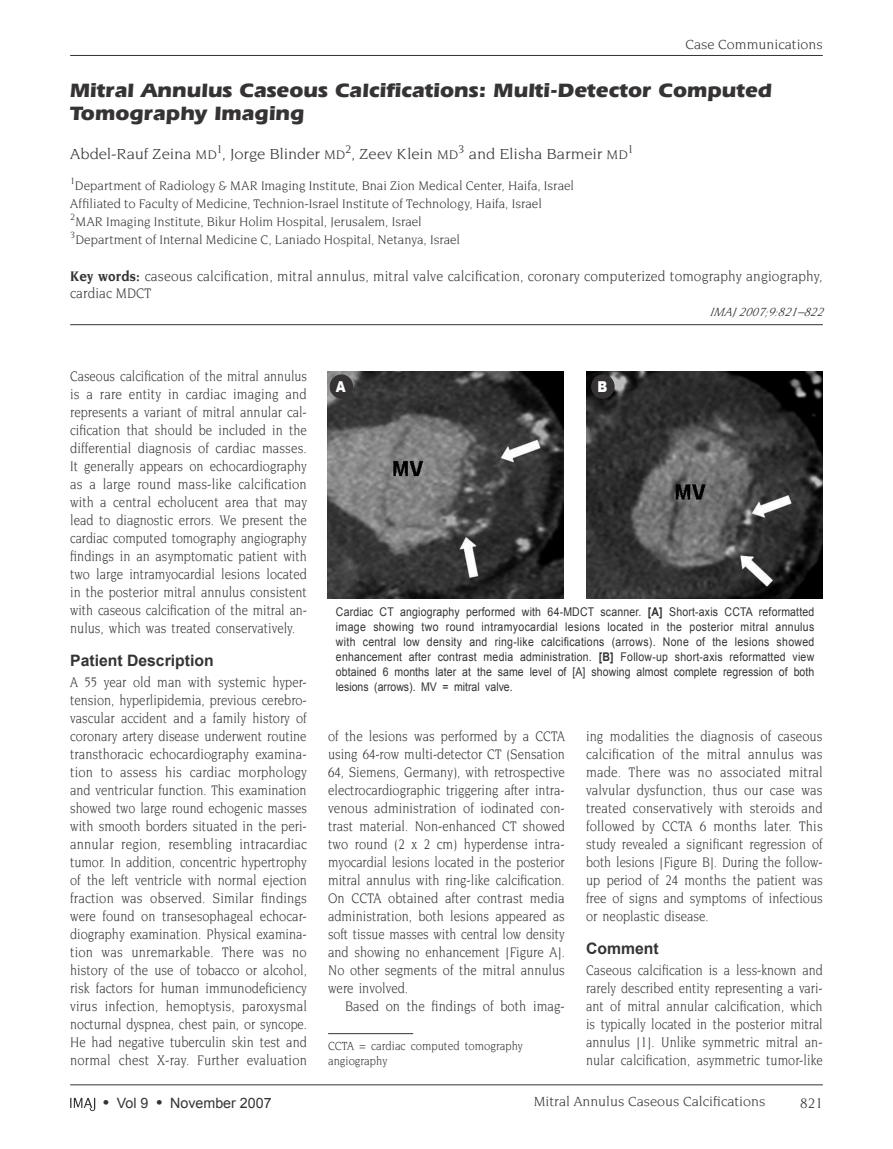
<style>
.page{position:relative;width:893px;height:1149px;background:#fff}
.page>*{position:absolute;margin:0;border:0;box-sizing:border-box;transform-origin:0 0}
.t1{font:700 20.25px/22.5px "Eras IT Cby BT";color:#353334;scale:1.1 1}
.t2{font:15.75px "Novarese";letter-spacing:-.01em;color:#353334;scale:1.05 1}
.t3{font:700 15.75px "Arial";color:#353334}
.t4{font:15px/18px "Novarese";letter-spacing:.005em;color:#353334;text-align:justify;scale:.85 1}
.t5{font:15px/18px "Novarese";letter-spacing:.005em;color:#353334;text-align:justify;scale:.83 1}
.t6{font:15px/18px "Novarese";letter-spacing:.005em;color:#353334;text-align:justify;scale:.86 1}
.t7{font:15px/18px "Novarese";letter-spacing:.005em;color:#353334;text-align:justify;scale:.84 1}
.t8{font:15px/16.5px "Novarese";letter-spacing:.005em;color:#353334;scale:.91 1}
.t9{font:15px "Novarese";letter-spacing:.005em;color:#353334}
.t10{font:900 15px "Arial";color:#fff;scale:.85 1}
.t11{font:14.25px "Novarese";color:#353334}
.t12{font:14.25px "Arial";color:#353334}
.t13{font:13.5px/18px "Novarese";color:#353334;scale:.96 1}
.t14{font:12.75px/15px "Novarese";color:#353334;scale:.88 1}
.t15{font:italic 12.75px "Novarese";color:#353334}
.t16{font:12px/15px "Arial";color:#353334;text-align:justify;scale:.88 1}
.s1{font-size:13.5px}
.s2{font-weight:700}
.s3{font-weight:700;font-size:16.5px}
</style>
<div class="page">
<hr style="left:70px;top:1084px;width:753px;height:1px;background:#353334">
<svg style="left:70px;top:1097px;width:25px;height:13px"></svg>
<hr style="left:328px;top:1033px;width:85px;height:1px;background:#353334">
<hr style="left:70px;top:324px;width:753px;height:1px;background:#353334">
<img style="left:327px;top:372px;width:237px;height:226px">
<img style="left:587px;top:372px;width:236px;height:226px">
<div style="left:330px;top:375px;width:23px;height:23px;background:#353334;border-radius:50%"></div>
<div style="left:330px;top:374px;width:23px;height:24px;border:1px solid #353334;border-radius:50%"></div>
<div style="left:592px;top:375px;width:22px;height:23px;background:#353334;border-radius:50%"></div>
<div style="left:591px;top:374px;width:23px;height:24px;border:1px solid #353334;border-radius:50%"></div>
<hr style="left:70px;top:55px;width:753px;height:1px;background:#353334">
<p class="t11" style="left:685px;top:37px;width:139px">Case Communications</p>
<h1 class="t1" style="left:70px;top:79px;width:640px">Mitral Annulus Caseous Calcifications: Multi-Detector Computed<br>Tomography Imaging</h1>
<p class="t2" style="left:70px;top:145px;width:538px">Abdel-Rauf Zeina <span class="s1">MD</span><sup>1</sup>, Jorge Blinder <span class="s1">MD</span><sup>2</sup>, Zeev Klein <span class="s1">MD</span><sup>3</sup> and Elisha Barmeir <span class="s1">MD</span><sup>1</sup></p>
<p class="t13" style="left:70px;top:176px;width:526px"><sup>1</sup>Department of Radiology &amp; MAR Imaging Institute, Bnai Zion Medical Center, Haifa, Israel Affiliated to Faculty of Medicine, Technion-Israel Institute of Technology, Haifa, Israel <sup>2</sup>MAR Imaging Institute, Bikur Holim Hospital, Jerusalem, Israel<br><sup>3</sup>Department of Internal Medicine C, Laniado Hospital, Netanya, Israel</p>
<p class="t8" style="left:70px;top:268px;width:828px"><span class="s2">Key words:</span> caseous calcification, mitral annulus, mitral valve calcification, coronary computerized tomography angiography, cardiac MDCT</p>
<p class="t15" style="left:709px;top:305px;width:120px">IMAJ2007;9:821–822</p>
<p class="t5" style="left:70px;top:366px;width:287px">Caseous calcification of the mitral annulus is a rare entity in cardiac imaging and represents a variant of mitral annular cal&shy;cification that should be included in the differential diagnosis of cardiac masses.<br>It generally appears on echocardiography as a large round mass-like calcification with a central echolucent area that may lead to diagnostic errors. We present the cardiac computed tomography angiography findings in an asymptomatic patient with two large intramyocardial lesions located in the posterior mitral annulus consistent with caseous calcification of the mitral an&shy;nulus, which was treated conservatively.</p>
<p class="t3" style="left:70px;top:650px;width:145px">Patient Description</p>
<p class="t4" style="left:70px;top:672px;width:280px">A 55 year old man with systemic hyper&shy;tension, hyperlipidemia, previous cerebro&shy;vascular accident and a family history of coronary artery disease underwent routine transthoracic echocardiography examina&shy;tion to assess his cardiac morphology and ventricular function. This examination showed two large round echogenic masses with smooth borders situated in the peri&shy;annular region, resembling intracardiac tumor. In addition, concentric hypertrophy of the left ventricle with normal ejection fraction was observed. Similar findings were found on transesophageal echocar&shy;diography examination. Physical examina&shy;tion was unremarkable. There was no history of the use of tobacco or alcohol, risk factors for human immunodeficiency virus infection, hemoptysis, paroxysmal nocturnal dyspnea, chest pain, or syncope.<br>He had negative tuberculin skin test and normal chest X-ray. Further evaluation</p>
<p class="t10" style="left:336px;top:376px;width:13px">A</p>
<p class="t10" style="left:597px;top:376px;width:13px">B</p>
<p class="t16" style="left:336px;top:604px;width:545px">Cardiac CT angiography performed with 64-MDCT scanner. <span class="s2">[A]</span> Short-axis CCTA reformatted image showing two round intramyocardial lesions located in the posterior mitral annulus with central low density and ring-like calcifications (arrows). None of the lesions showed enhancement after contrast media administration. <span class="s2">[B]</span> Follow-up short-axis reformatted view obtained 6 months later at the same level of [A] showing almost complete regression of both lesions (arrows). MV = mitral valve.</p>
<p class="t4" style="left:328px;top:726px;width:280px">of the lesions was performed by a CCTA using 64-row multi-detector CT (Sensation 64, Siemens, Germany), with retrospective electrocardiographic triggering after intra&shy;venous administration of iodinated con&shy;trast material. Non-enhanced CT showed two round (2 x 2 cm) hyperdense intra&shy;myocardial lesions located in the posterior mitral annulus with ring-like calcification.<br>On CCTA obtained after contrast media administration, both lesions appeared as soft tissue masses with central low density and showing no enhancement [Figure A].<br>No other segments of the mitral annulus were involved.</p>
<p class="t6" style="left:345px;top:996px;width:257px">Based on the findings of both imag-</p>
<p class="t14" style="left:328px;top:1038px;width:223px">CCTA = cardiac computed tomography angiography</p>
<p class="t6" style="left:586px;top:726px;width:277px">ing modalities the diagnosis of caseous calcification of the mitral annulus was made. There was no associated mitral valvular dysfunction, thus our case was treated conservatively with steroids and followed by CCTA 6 months later. This study revealed a significant regression of both lesions [Figure B]. During the follow&shy;up period of 24 months the patient was free of signs and symptoms of infectious or neoplastic disease.</p>
<p class="t3" style="left:586px;top:938px;width:74px">Comment</p>
<p class="t7" style="left:586px;top:960px;width:283px">Caseous calcification is a less-known and rarely described entity representing a vari&shy;ant of mitral annular calcification, which is typically located in the posterior mitral annulus [1]. Unlike symmetric mitral an&shy;nular calcification, asymmetric tumor-like</p>
<p class="t12" style="left:103px;top:1093px;width:170px"><span class="s3">•</span> Vol 9 <span class="s3">•</span> November 2007</p>
<p class="t11" style="left:534px;top:1093px;width:233px">Mitral Annulus Caseous Calcifications</p>
<p class="t9" style="left:800px;top:1094px;width:24px">821</p>
</div>
